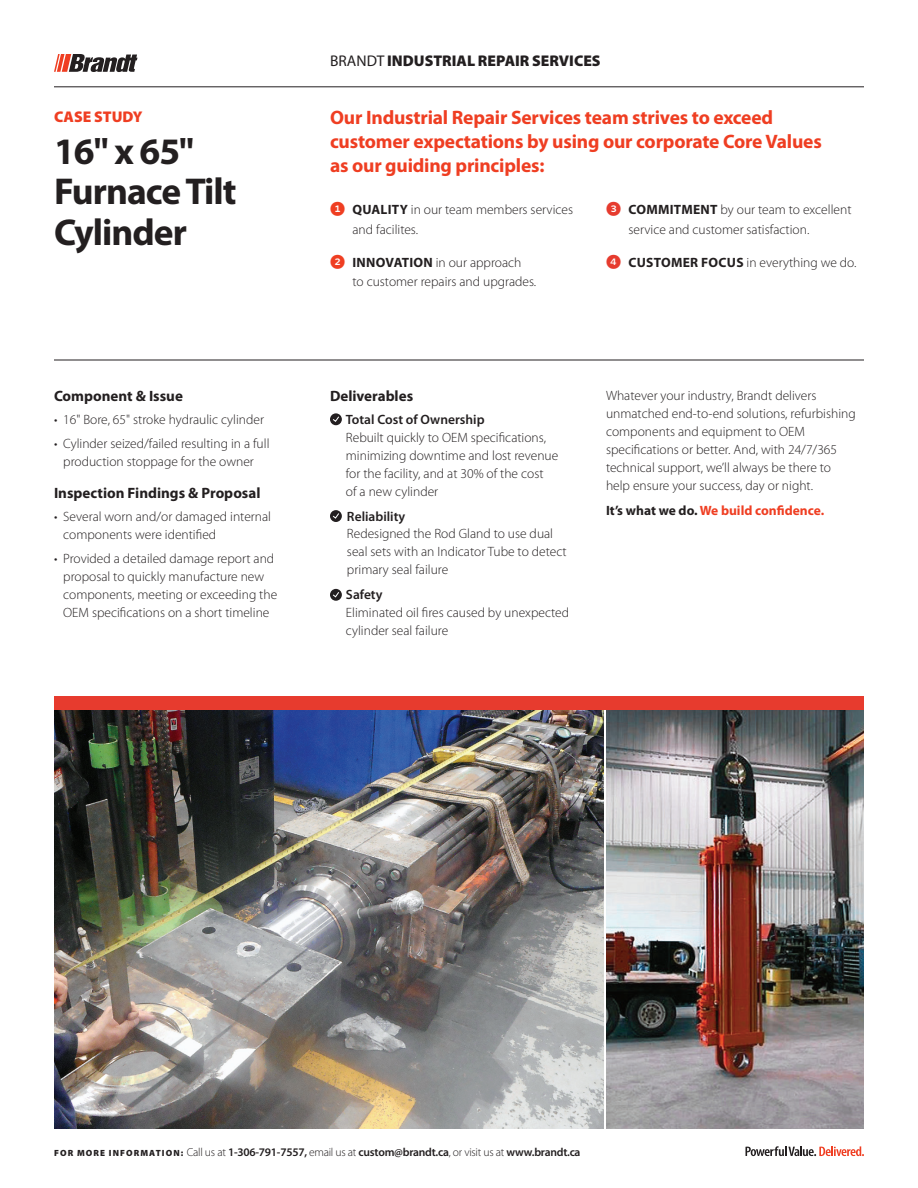
<style>
.page{position:relative;width:918px;height:1188px;background:#fff}
.page>*{position:absolute;margin:0;border:0;box-sizing:border-box;transform-origin:0 0}
.t1{font:700 37.5px/40.5px "Myriad Pro";letter-spacing:-.025em;color:#231f20}
.t2{font:700 19.5px/24px "Myriad Pro";letter-spacing:-.01em;color:#ef3e22}
.t3{font:900 15.6px "Myriad Pro";color:#231f20}
.t4{font:900 15.6px "Myriad Pro";color:#ef3e22}
.t5{font:700 15px "Myriad Pro";color:#231f20}
.t6{font:300 13.5px/18px "Myriad Pro";color:#231f20}
.t7{font:600 13.5px "Myriad Pro";color:#231f20}
.t8{font:700 13.5px "Myriad Pro";color:#ef3e22}
.t9{font:600 11.7px "Myriad Pro";letter-spacing:-.02em;color:#231f20}
.s1{font-weight:400}
.s2{font-family:"Whitney Index Black Round Bd";font-weight:400;font-size:15px;color:#ef3e22}
.s3{font-weight:700}
.s4{font-family:"Whitney Index Black Round Bd";font-weight:400;font-size:15px;color:#e63b2e}
.s5{color:#231f20}
.s6{font-weight:900;font-size:9px}
.s7{font-weight:300}
</style>
<div class="page">
<img style="left:606px;top:710px;width:258px;height:418px">
<img style="left:54px;top:710px;width:550px;height:418px">
<svg style="left:330px;top:413px;width:12px;height:12px"></svg>
<svg style="left:332px;top:415px;width:8px;height:8px"></svg>
<svg style="left:330px;top:510px;width:12px;height:12px"></svg>
<svg style="left:332px;top:512px;width:8px;height:8px"></svg>
<svg style="left:330px;top:589px;width:12px;height:12px"></svg>
<svg style="left:332px;top:591px;width:8px;height:7px"></svg>
<div style="left:54px;top:696px;width:810px;height:14px;background:#e73b2e"></div>
<hr style="left:54px;top:360px;width:810px;height:1px;background:#231f20">
<hr style="left:54px;top:87px;width:810px;height:1px;background:#231f20">
<svg style="left:54px;top:54px;width:84px;height:18px"></svg>
<svg style="left:745px;top:1146px;width:119px;height:10px"></svg>
<p class="t4" style="left:54px;top:107px;width:90px">CASE STUDY</p>
<h1 class="t1" style="left:54px;top:129px;width:184px">16" x 65"<br>Furnace Tilt<br>Cylinder</h1>
<p class="t5" style="left:54px;top:386px;width:130px">Component &amp; Issue</p>
<p class="t6" style="left:54px;top:410px;width:212px">• 16" Bore, 65" stroke hydraulic cylinder</p>
<p class="t6" style="left:54px;top:435px;width:217px;text-align:center">• Cylinder seized/failed resulting in a full production stoppage for the owner</p>
<p class="t5" style="left:54px;top:483px;width:208px">Inspection Findings &amp; Proposal</p>
<p class="t6" style="left:63px;top:507px;width:209px;text-indent:-9px">• Several worn and/or damaged internal components were identified</p>
<p class="t6" style="left:63px;top:550px;width:216px;text-indent:-9px">• Provided a detailed damage report and proposal to quickly manufacture new components, meeting or exceeding the OEM specifications on a short timeline</p>
<p class="t3" style="left:330px;top:52px;width:272px"><span class="s1">BRANDT</span> INDUSTRIAL REPAIR SERVICES</p>
<h2 class="t2" style="left:330px;top:105px;width:493px">Our Industrial Repair Services team strives to exceed customer expectations by using our corporate Core Values as our guiding principles:</h2>
<p class="t6" style="left:352px;top:200px;width:222px;line-height:19.5px;text-indent:-22px"><span class="s2">1</span> <span class="s3">QUALITY</span> in our team members services and facilites.</p>
<p class="t6" style="left:352px;top:253px;width:185px;line-height:19.5px;text-indent:-22px"><span class="s2">2</span> <span class="s3">INNOVATION</span> in our approach<br>to customer repairs and upgrades.</p>
<p class="t6" style="left:628px;top:200px;width:225px;line-height:19.5px;text-indent:-22px"><span class="s4">3</span> <span class="s3">COMMITMENT</span> by our team to excellent service and customer satisfaction.</p>
<p class="t6" style="left:606px;top:254px;width:252px"><span class="s4">4</span> <span class="s3">CUSTOMER FOCUS</span> in everything we do.</p>
<p class="t5" style="left:330px;top:386px;width:85px">Deliverables</p>
<p class="t7" style="left:346px;top:411px;width:140px">Total Cost of Ownership</p>
<p class="t6" style="left:346px;top:428px;width:214px">Rebuilt quickly to OEM specifications, minimizing downtime and lost revenue for the facility, and at 30% of the cost<br>of a new cylinder</p>
<p class="t7" style="left:347px;top:507px;width:60px">Reliability</p>
<p class="t6" style="left:347px;top:525px;width:221px">Redesigned the Rod Gland to use dual seal sets with an Indicator Tube to detect primary seal failure</p>
<p class="t7" style="left:346px;top:586px;width:38px">Safety</p>
<p class="t6" style="left:346px;top:604px;width:225px">Eliminated oil fires caused by unexpected cylinder seal failure</p>
<p class="t6" style="left:606px;top:387px;width:251px">Whatever your industry, Brandt delivers unmatched end-to-end solutions, refurbishing components and equipment to OEM specifications or better. And, with 24/7/365 technical support, we’ll always be there to help ensure your success, day or night.</p>
<p class="t8" style="left:606px;top:501px;width:220px"><span class="s5">It’s what we do.</span> We build confidence.</p>
<p class="t9" style="left:54px;top:1145px;width:528px"><span class="s6">FOR MORE INFORMATION:</span> <span class="s7">Call us at</span> 1-306-791-7557, <span class="s7">email us at</span> custom@brandt.ca<span class="s7">, or visit us at</span> www.brandt.ca</p>
</div>
